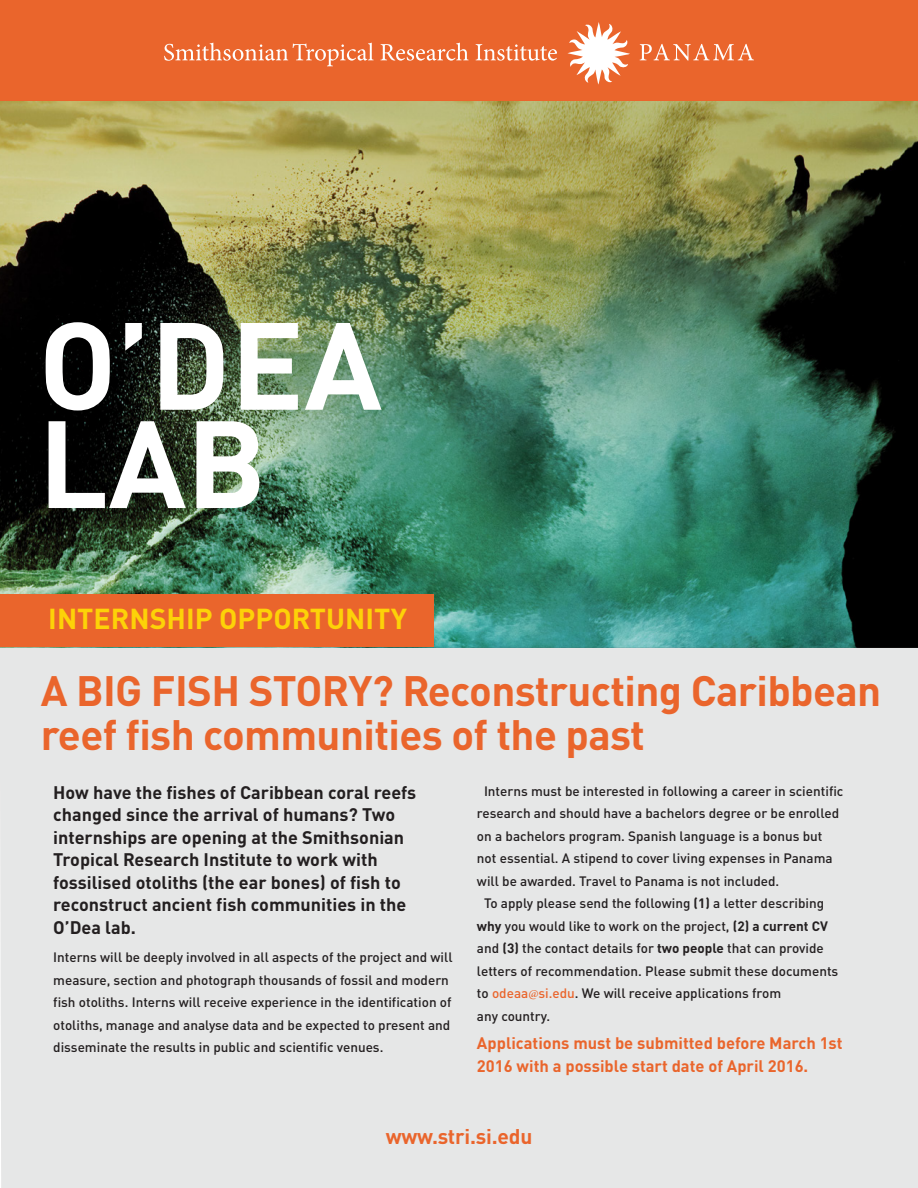
<style>
.page{position:relative;width:918px;height:1188px;background:#fff}
.page>*{position:absolute;margin:0;border:0;box-sizing:border-box;transform-origin:0 0}
.t1{font:700 121.95px/98.2px "DIN Pro";color:#fff}
.t2{font:700 42px/43.5px "DIN Pro";letter-spacing:-.015em;color:#ea652c}
.t3{font:700 28.5px "DIN Pro";color:#fdd208}
.t4{font:700 21px "DIN Pro";letter-spacing:-.01em;color:#ea652c}
.t5{font:700 18px/22.5px "DIN Pro";color:#231f20}
.t6{font:700 16.5px/22.5px "DIN Pro";color:#ea652c}
.t7{font:500 13.5px/22.5px "DIN Pro";color:#231f20}
.s1{font-weight:700}
.s2{color:#ea652c}
.s3{font-family:"Minion Pro";font-weight:400;color:#ea652c}
</style>
<div class="page">
<div style="left:0;top:0;width:918px;height:623px;background:#ea652c"></div>
<img style="left:0;top:102px;width:918px;height:545px">
<svg style="left:164px;top:22px;width:590px;height:63px"></svg>
<div style="left:0;top:647px;width:918px;height:541px;background:#e6e7e7"></div>
<div style="left:0;top:594px;width:434px;height:53px;background:#ea652c"></div>
<h1 class="t1" style="left:38px;top:302px;width:345px">O’DEA<br>LAB</h1>
<h3 class="t3" style="left:48px;top:595px;width:360px">INTERNSHIP OPPORTUNITY</h3>
<h2 class="t2" style="left:41px;top:665px;width:842px">A BIG FISH STORY? Reconstructing Caribbean reef fish communities of the past</h2>
<p class="t5" style="left:53px;top:779px;width:364px">How have the fishes of Caribbean coral reefs changed since the arrival of humans? Two internships are opening at the Smithsonian Tropical Research Institute to work with fossilised otoliths (the ear bones) of fish to reconstruct ancient fish communities in the O’Dea lab.</p>
<p class="t7" style="left:53px;top:945px;width:401px">Interns will be deeply involved in all aspects of the project and will measure, section and photograph thousands of fossil and modern fish otoliths. Interns will receive experience in the identification of otoliths, manage and analyse data and be expected to present and disseminate the results in public and scientific venues.</p>
<p class="t7" style="left:484px;top:778px;width:361px">Interns must be interested in following a career in scientific</p>
<p class="t7" style="left:477px;top:801px;width:364px">research and should have a bachelors degree or be enrolled</p>
<p class="t7" style="left:477px;top:823px;width:347px">on a bachelors program. Spanish language is a bonus but</p>
<p class="t7" style="left:477px;top:846px;width:357px">not essential. A stipend to cover living expenses in Panama</p>
<p class="t7" style="left:477px;top:868px;width:304px">will be awarded. Travel to Panama is not included.</p>
<p class="t7" style="left:484px;top:891px;width:342px">To apply please send the following <span class="s1">(1)</span> a letter describing</p>
<p class="t7" style="left:477px;top:913px;width:352px"><span class="s1">why</span> you would like to work on the project, <span class="s1">(2) a current CV</span></p>
<p class="t7" style="left:477px;top:936px;width:348px">and <span class="s1">(3)</span> the contact details for <span class="s1">two people</span> that can provide</p>
<p class="t7" style="left:477px;top:958px;width:363px">letters of recommendation. Please submit these documents</p>
<p class="t7" style="left:477px;top:981px;width:306px">to <span class="s2">odeaa</span><span class="s3">@</span><span class="s2">si.edu</span>. We will receive applications from</p>
<p class="t7" style="left:477px;top:1003px;width:75px">any country.</p>
<p class="t6" style="left:477px;top:1030px;width:367px">Applications must be submitted before March 1st<br>2016 with a possible start date of April 2016.</p>
<h3 class="t4" style="left:386px;top:1119px;width:148px">www.stri.si.edu</h3>
</div>
